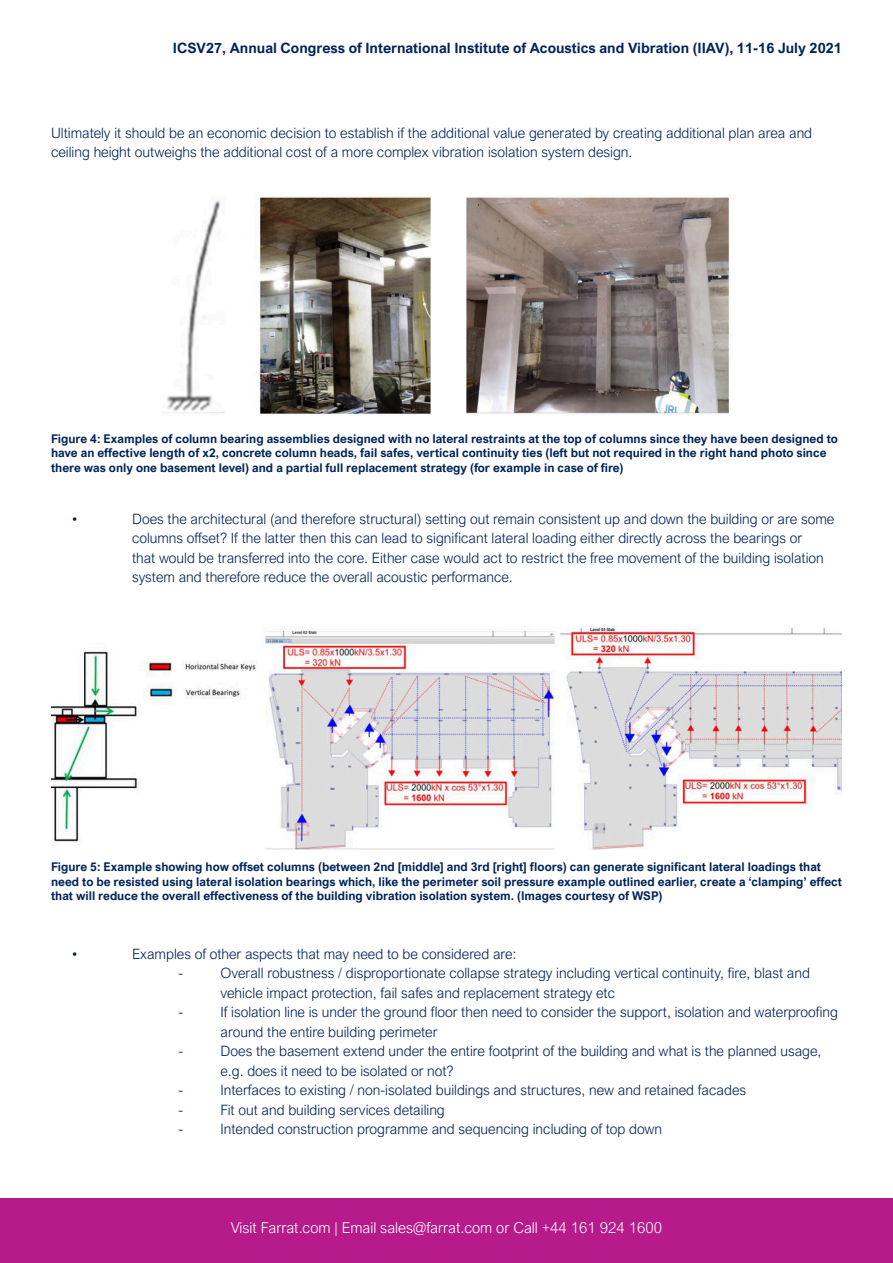
<style>
.page{position:relative;width:893px;height:1263px;background:#fff}
.page>*{position:absolute;margin:0;border:0;box-sizing:border-box;transform-origin:0 0}
.t1{font:300 15px "Arial Nova";color:#fff}
.t2{font:300 14.25px/19.5px "Arial Nova";color:#002458}
.t3{font:700 14.25px "Arial Nova";color:#002458}
.t4{font:700 12px/14.4px "Arial Nova";color:#002458}
</style>
<div class="page">
<div style="left:0;top:1198px;width:893px;height:65px;background:#b61a8b"></div>
<img style="left:167px;top:196px;width:563px;height:220px">
<img style="left:51px;top:627px;width:791px;height:222px">
<p class="t3" style="left:173px;top:40px;width:670px">ICSV27, Annual Congress of International Institute of Acoustics and Vibration (IIAV), 11-16 July 2021</p>
<p class="t2" style="left:51px;top:123px;width:763px">Ultimately it should be an economic decision to establish if the additional value generated by creating additional plan area and ceiling height outweighs the additional cost of a more complex vibration isolation system design.</p>
<p class="t4" style="left:51px;top:431px;width:788px">Figure 4: Examples of column bearing assemblies designed with no lateral restraints at the top of columns since they have been designed to have an effective length of x2, concrete column heads, fail safes, vertical continuity ties (left but not required in the right hand photo since there was only one basement level) and a partial full replacement strategy (for example in case of fire)</p>
<p class="t2" style="left:72px;top:509px;width:7px">•</p>
<p class="t2" style="left:132px;top:509px;width:704px">Does the architectural (and therefore structural) setting out remain consistent up and down the building or are some columns offset? If the latter then this can lead to significant lateral loading either directly across the bearings or<br>that would be transferred into the core. Either case would act to restrict the free movement of the building isolation system and therefore reduce the overall acoustic performance.</p>
<p class="t4" style="left:51px;top:860px;width:792px">Figure 5: Example showing how offset columns (between 2nd [middle] and 3rd [right] floors) can generate significant lateral loadings that need to be resisted using lateral isolation bearings which, like the perimeter soil pressure example outlined earlier, create a ‘clamping’ effect that will reduce the overall effectiveness of the building vibration isolation system. (Images courtesy of WSP)</p>
<p class="t2" style="left:72px;top:944px;width:7px">•</p>
<p class="t2" style="left:132px;top:944px;width:386px">Examples of other aspects that may need to be considered are:</p>
<p class="t2" style="left:179px;top:963px;width:6px">-</p>
<p class="t2" style="left:221px;top:963px;width:591px">Overall robustness / disproportionate collapse strategy including vertical continuity, fire, blast and vehicle impact protection, fail safes and replacement strategy etc</p>
<p class="t2" style="left:179px;top:1002px;width:6px">-</p>
<p class="t2" style="left:221px;top:1002px;width:619px">If isolation line is under the ground floor then need to consider the support, isolation and waterproofing around the entire building perimeter</p>
<p class="t2" style="left:179px;top:1041px;width:6px">-</p>
<p class="t2" style="left:221px;top:1041px;width:602px">Does the basement extend under the entire footprint of the building and what is the planned usage, e.g. does it need to be isolated or not?</p>
<p class="t2" style="left:179px;top:1080px;width:6px">-</p>
<p class="t2" style="left:221px;top:1080px;width:527px">Interfaces to existing / non-isolated buildings and structures, new and retained facades</p>
<p class="t2" style="left:179px;top:1100px;width:6px">-</p>
<p class="t2" style="left:221px;top:1100px;width:226px">Fit out and building services detailing</p>
<p class="t2" style="left:179px;top:1119px;width:6px">-</p>
<p class="t2" style="left:221px;top:1119px;width:443px">Intended construction programme and sequencing including of top down</p>
<p class="t1" style="left:231px;top:1219px;width:433px">Visit Farrat.com | Email sales@farrat.com or Call +44 161 924 1600</p>
</div>
